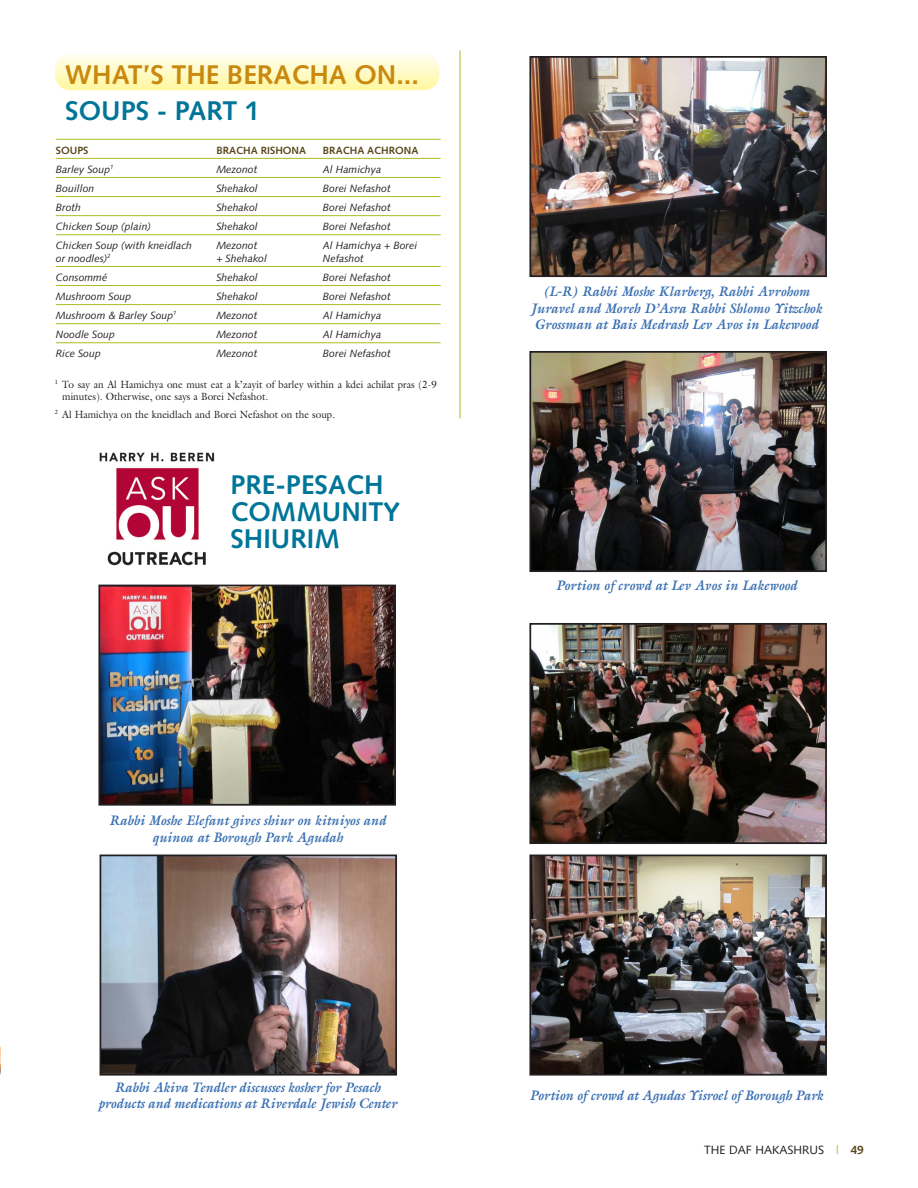
<style>
.page{position:relative;width:918px;height:1188px;background:#fff}
.page>*{position:absolute;margin:0;border:0;box-sizing:border-box;transform-origin:0 0}
.Newdaf_headline{font:700 27px/27px "Syntax";color:#007598}
.Newdaf_headline-2{font:700 27px "Syntax";color:#c8890e}
.NewDaf_body{font:italic 700 13.8px/16.5px "Galliard";color:#386fb1;text-align:center;scale:.95 1}
.t1{font:12px "Syntax";color:#231f20}
.newdaf_chart{font:italic 10.5px "Syntax";color:#231f20}
.ND_footnotes{font:10.5px/12px "Galliard";color:#231f20;scale:.95 1}
.newdaf_chart-2{font:700 10.5px "Syntax";color:#5a471a}
.s1{color:#aebc21}
.s2{font-weight:700;color:#5a471a}
</style>
<div class="page">
<svg style="left:0;top:1047px;width:1px;height:28px"></svg>
<img style="left:101px;top:588px;width:292px;height:215px">
<div style="left:98px;top:585px;width:298px;height:221px;border:2px solid #231f20"></div>
<img style="left:532px;top:354px;width:292px;height:215px">
<div style="left:529px;top:351px;width:298px;height:221px;border:2px solid #231f20"></div>
<img style="left:532px;top:59px;width:292px;height:215px">
<div style="left:529px;top:56px;width:298px;height:221px;border:2px solid #231f20"></div>
<img style="left:103px;top:858px;width:291px;height:215px">
<div style="left:100px;top:855px;width:297px;height:221px;border:2px solid #231f20"></div>
<img style="left:532px;top:626px;width:292px;height:215px">
<div style="left:529px;top:623px;width:298px;height:221px;border:2px solid #231f20"></div>
<img style="left:532px;top:858px;width:292px;height:215px">
<div style="left:529px;top:855px;width:298px;height:221px;border:2px solid #231f20"></div>
<hr style="left:460px;top:50px;width:1px;height:368px;background:#aebc21">
<hr style="left:56px;top:139px;width:385px;height:1px;background:#aebc21">
<hr style="left:56px;top:158px;width:385px;height:1px;background:#aebc21">
<hr style="left:56px;top:177px;width:385px;height:1px;background:#aebc21">
<hr style="left:56px;top:196px;width:385px;height:1px;background:#aebc21">
<hr style="left:56px;top:215px;width:385px;height:1px;background:#aebc21">
<hr style="left:56px;top:234px;width:385px;height:1px;background:#aebc21">
<hr style="left:56px;top:266px;width:385px;height:1px;background:#aebc21">
<hr style="left:56px;top:285px;width:385px;height:1px;background:#aebc21">
<hr style="left:56px;top:304px;width:385px;height:1px;background:#aebc21">
<hr style="left:56px;top:323px;width:385px;height:1px;background:#aebc21">
<hr style="left:56px;top:342px;width:385px;height:1px;background:#aebc21">
<svg style="left:55px;top:54px;width:385px;height:36px;background:#fffac9"></svg>
<img style="left:100px;top:452px;width:115px;height:114px">
<p class="Newdaf_headline-2" style="left:65px;top:59px;width:355px">WHAT’S THE BERACHA ON...</p>
<p class="Newdaf_headline" style="left:65px;top:97px;width:196px">SOUPS - PART 1</p>
<p class="newdaf_chart-2" style="left:56px;top:144px;width:34px">SOUPS</p>
<p class="newdaf_chart-2" style="left:216px;top:144px;width:91px">BRACHA RISHONA</p>
<p class="newdaf_chart-2" style="left:323px;top:144px;width:97px">BRACHA ACHRONA</p>
<p class="newdaf_chart" style="left:56px;top:163px;width:59px">Barley Soup<sup>1</sup></p>
<p class="newdaf_chart" style="left:216px;top:163px;width:42px">Mezonot</p>
<p class="newdaf_chart" style="left:323px;top:163px;width:60px">Al Hamichya</p>
<p class="newdaf_chart" style="left:56px;top:182px;width:40px">Bouillon</p>
<p class="newdaf_chart" style="left:216px;top:182px;width:43px">Shehakol</p>
<p class="newdaf_chart" style="left:323px;top:182px;width:69px">Borei Nefashot</p>
<p class="newdaf_chart" style="left:56px;top:201px;width:27px">Broth</p>
<p class="newdaf_chart" style="left:216px;top:201px;width:43px">Shehakol</p>
<p class="newdaf_chart" style="left:323px;top:201px;width:69px">Borei Nefashot</p>
<p class="newdaf_chart" style="left:56px;top:220px;width:97px">Chicken Soup (plain)</p>
<p class="newdaf_chart" style="left:216px;top:220px;width:43px">Shehakol</p>
<p class="newdaf_chart" style="left:323px;top:220px;width:69px">Borei Nefashot</p>
<p class="newdaf_chart" style="left:56px;top:239px;width:137px">Chicken Soup (with kneidlach</p>
<p class="newdaf_chart" style="left:216px;top:239px;width:42px">Mezonot</p>
<p class="newdaf_chart" style="left:323px;top:239px;width:96px">Al Hamichya + Borei</p>
<p class="newdaf_chart" style="left:56px;top:252px;width:56px">or noodles)<sup>2</sup></p>
<p class="newdaf_chart" style="left:216px;top:252px;width:52px">+ Shehakol</p>
<p class="newdaf_chart" style="left:323px;top:252px;width:42px">Nefashot</p>
<p class="newdaf_chart" style="left:56px;top:271px;width:53px">Consommé</p>
<p class="newdaf_chart" style="left:216px;top:271px;width:43px">Shehakol</p>
<p class="newdaf_chart" style="left:323px;top:271px;width:69px">Borei Nefashot</p>
<p class="newdaf_chart" style="left:56px;top:290px;width:77px">Mushroom Soup</p>
<p class="newdaf_chart" style="left:216px;top:290px;width:43px">Shehakol</p>
<p class="newdaf_chart" style="left:323px;top:290px;width:69px">Borei Nefashot</p>
<p class="newdaf_chart" style="left:56px;top:309px;width:122px">Mushroom &amp; Barley Soup<sup>1</sup></p>
<p class="newdaf_chart" style="left:216px;top:309px;width:42px">Mezonot</p>
<p class="newdaf_chart" style="left:323px;top:309px;width:60px">Al Hamichya</p>
<p class="newdaf_chart" style="left:56px;top:328px;width:60px">Noodle Soup</p>
<p class="newdaf_chart" style="left:216px;top:328px;width:42px">Mezonot</p>
<p class="newdaf_chart" style="left:323px;top:328px;width:60px">Al Hamichya</p>
<p class="newdaf_chart" style="left:56px;top:347px;width:46px">Rice Soup</p>
<p class="newdaf_chart" style="left:216px;top:347px;width:42px">Mezonot</p>
<p class="newdaf_chart" style="left:323px;top:347px;width:69px">Borei Nefashot</p>
<p class="ND_footnotes" style="left:62px;top:378px;width:396px;text-indent:-8px"><sup>1</sup> To say an Al Hamichya one must eat a k’zayit of barley within a kdei achilat pras (2-9 minutes). Otherwise, one says a Borei Nefashot.</p>
<p class="ND_footnotes" style="left:55px;top:408px;width:297px"><sup>2</sup> Al Hamichya on the kneidlach and Borei Nefashot on the soup.</p>
<p class="Newdaf_headline" style="left:230px;top:471px;width:171px">PRE-PESACH<br>COMMUNITY</p>
<p class="Newdaf_headline" style="left:230px;top:525px;width:111px">SHIURIM</p>
<p class="NewDaf_body" style="left:109px;top:812px;width:293px">Rabbi Moshe Elefant gives shiur on kitniyos and quinoa at Borough Park Agudah</p>
<p class="NewDaf_body" style="left:531px;top:283px;width:308px">(L-R) Rabbi Moshe Klarberg, Rabbi Avrohom<br>Juravel and Moreh D’Asra Rabbi Shlomo Yitzchok<br>Grossman at Bais Medrash Lev Avos in Lakewood</p>
<p class="NewDaf_body" style="left:556px;top:577px;width:256px">Portion of crowd at Lev Avos in Lakewood</p>
<p class="NewDaf_body" style="left:98px;top:1079px;width:316px">Rabbi Akiva Tendler discusses kosher for Pesach products and medications at Riverdale Jewish Center</p>
<p class="NewDaf_body" style="left:530px;top:1087px;width:311px">Portion of crowd at Agudas Yisroel of Borough Park</p>
<p class="t1" style="left:704px;top:1142px;width:161px">THE DAF HAKASHRUS <span class="s1">|</span> <span class="s2">49</span></p>
</div>
